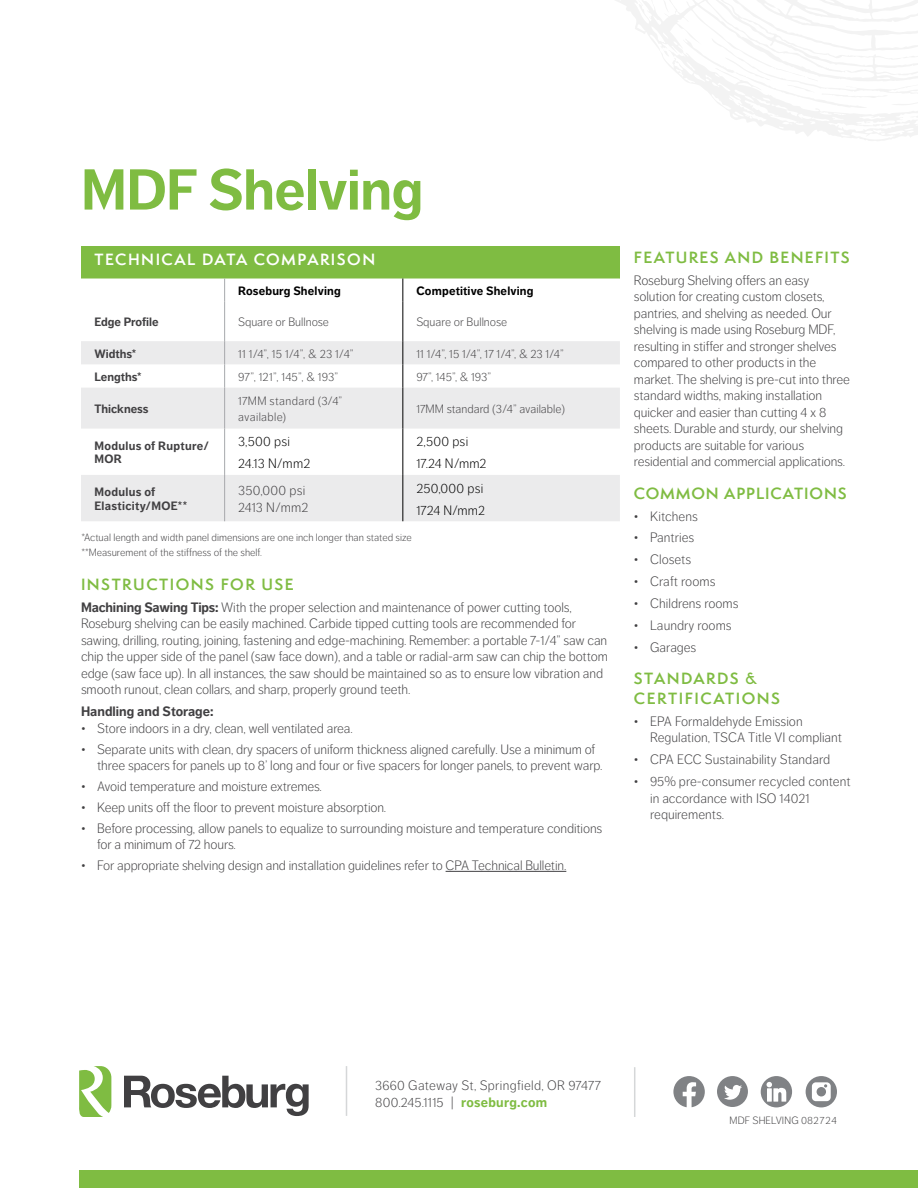
<style>
.page{position:relative;width:918px;height:1188px;background:#fff}
.page>*{position:absolute;margin:0;border:0;box-sizing:border-box;transform-origin:0 0}
.t1{font:700 57px "Dagny Pro";letter-spacing:-.01em;color:#7fbc42}
.t2{font:600 15px/19.5px "Semplicita Pro";letter-spacing:.09em;color:#7fbc42}
.t3{font:600 15px "Semplicita Pro";letter-spacing:.1em;color:#fff}
.t4{font:600 15px "Semplicita Pro";letter-spacing:.06em;color:#7fbc42}
.t5{font:300 13.5px/16.5px "Dagny Pro";letter-spacing:-.01em;color:#414042}
.t6{font:300 13.5px/17.4px "Dagny Pro";letter-spacing:.02em;color:#414042}
.t7{font:300 13.5px/21.9px "Dagny Pro";letter-spacing:.015em;color:#000}
.t8{font:700 13.5px "Dagny Pro";color:#414042}
.t9{font:300 12px "Dagny Pro";color:#414042}
.t10{font:700 12px/13.5px "Dagny Pro";letter-spacing:.02em;color:#414042}
.t11{font:700 12px "Dagny Pro";letter-spacing:.015em;color:#000}
.t12{font:700 12px "Dagny Pro";color:#414042}
.t13{font:300 12px/16.5px "Dagny Pro";letter-spacing:.025em;color:#414042}
.t14{font:300 10.5px/15px "Dagny Pro";color:#414042}
.s1{font-weight:700}
.s2{font-weight:700;color:#7fbc42}
</style>
<div class="page">
<div style="left:81px;top:246px;width:539px;height:33px;background:#7fbc42"></div>
<svg style="left:81px;top:341px;width:539px;height:180px;fill:#ebebec"></svg>
<svg style="left:224px;top:279px;width:1px;height:23px"></svg>
<hr style="left:224px;top:302px;width:1px;height:39px;background:#a7a9ac">
<svg style="left:224px;top:341px;width:1px;height:47px"></svg>
<hr style="left:224px;top:388px;width:1px;height:41px;background:#a7a9ac">
<hr style="left:224px;top:429px;width:1px;height:46px;background:#a7a9ac">
<hr style="left:224px;top:475px;width:1px;height:46px;background:#a7a9ac">
<svg style="left:403px;top:279px;width:1px;height:23px"></svg>
<hr style="left:403px;top:302px;width:1px;height:39px;background:#000">
<svg style="left:403px;top:341px;width:1px;height:47px"></svg>
<hr style="left:403px;top:388px;width:1px;height:41px;background:#000">
<hr style="left:403px;top:429px;width:1px;height:46px;background:#000">
<hr style="left:403px;top:475px;width:1px;height:46px;background:#000">
<hr style="left:446px;top:871px;width:120px;height:1px;background:#414042">
<div style="left:79px;top:1171px;width:839px;height:17px;background:#7fbc42"></div>
<hr style="left:346px;top:1066px;width:1px;height:50px;background:#d5d7d8">
<hr style="left:634px;top:1067px;width:1px;height:50px;background:#d5d7d8">
<svg style="left:616px;top:0;width:302px;height:141px"></svg>
<svg style="left:683px;top:22px;width:235px;height:86px"></svg>
<svg style="left:79px;top:1066px;width:32px;height:51px"></svg>
<svg style="left:124px;top:1076px;width:185px;height:40px"></svg>
<svg style="left:761px;top:1076px;width:31px;height:31px"></svg>
<svg style="left:806px;top:1076px;width:31px;height:31px"></svg>
<svg style="left:717px;top:1076px;width:31px;height:31px"></svg>
<svg style="left:673px;top:1076px;width:32px;height:31px"></svg>
<h1 class="t1" style="left:81px;top:156px;width:344px">MDF Shelving</h1>
<p class="t3" style="left:94px;top:248px;width:282px">TECHNICAL DATA COMPARISON</p>
<p class="t11" style="left:238px;top:284px;width:104px">Roseburg Shelving</p>
<p class="t11" style="left:416px;top:284px;width:119px">Competitive Shelving</p>
<p class="t12" style="left:94px;top:315px;width:66px">Edge Profile</p>
<p class="t9" style="left:238px;top:315px;width:92px">Square or Bullnose</p>
<p class="t9" style="left:416px;top:315px;width:92px">Square or Bullnose</p>
<p class="t10" style="left:95px;top:347px;width:43px">Widths*</p>
<p class="t9" style="left:238px;top:347px;width:117px">11 1/4”, 15 1/4”, &amp; 23 1/4”</p>
<p class="t9" style="left:416px;top:347px;width:149px">11 1/4”, 15 1/4”, 17 1/4”, &amp; 23 1/4”</p>
<p class="t12" style="left:95px;top:370px;width:49px">Lengths*</p>
<p class="t9" style="left:238px;top:370px;width:102px">97”, 121”, 145”, &amp; 193”</p>
<p class="t9" style="left:416px;top:370px;width:76px">97”, 145”, &amp; 193”</p>
<p class="t12" style="left:95px;top:402px;width:56px">Thickness</p>
<p class="t13" style="left:238px;top:392px;width:106px">17MM standard (3/4” available)</p>
<p class="t9" style="left:416px;top:402px;width:150px">17MM standard (3/4” available)</p>
<p class="t10" style="left:95px;top:439px;width:116px">Modulus of Rupture/<br>MOR</p>
<p class="t7" style="left:238px;top:431px;width:74px">3,500 psi<br>24.13 N/mm2</p>
<p class="t7" style="left:416px;top:431px;width:72px">2,500 psi<br>17.24 N/mm2</p>
<p class="t10" style="left:94px;top:485px;width:94px">Modulus of<br>Elasticity/MOE**</p>
<p class="t6" style="left:238px;top:482px;width:72px">350,000 psi<br>2413 N/mm2</p>
<p class="t7" style="left:416px;top:477px;width:70px">250,000 psi<br>1724 N/mm2</p>
<p class="t14" style="left:81px;top:530px;width:332px">*Actual length and width panel dimensions are one inch longer than stated size **Measurement of the stiffness of the shelf.</p>
<p class="t2" style="left:81px;top:575px;width:214px">INSTRUCTIONS FOR USE</p>
<p class="t5" style="left:81px;top:599px;width:528px"><span class="s1">Machining Sawing Tips:</span> With the proper selection and maintenance of power cutting tools, Roseburg shelving can be easily machined. Carbide tipped cutting tools are recommended for sawing, drilling, routing, joining, fastening and edge-machining. Remember: a portable 7-1/4” saw can chip the upper side of the panel (saw face down), and a table or radial-arm saw can chip the bottom edge (saw face up). In all instances, the saw should be maintained so as to ensure low vibration and smooth runout, clean collars, and sharp, properly ground teeth.</p>
<p class="t8" style="left:81px;top:704px;width:134px">Handling and Storage:</p>
<p class="t5" style="left:81px;top:720px;width:273px">• Store indoors in a dry, clean, well ventilated area.</p>
<p class="t5" style="left:97px;top:741px;width:507px;text-indent:-16px">• Separate units with clean, dry spacers of uniform thickness aligned carefully. Use a minimum of three spacers for panels up to 8’ long and four or five spacers for longer panels, to prevent warp.</p>
<p class="t5" style="left:81px;top:778px;width:242px">• Avoid temperature and moisture extremes.</p>
<p class="t5" style="left:81px;top:799px;width:307px">• Keep units off the floor to prevent moisture absorption.</p>
<p class="t5" style="left:97px;top:820px;width:507px;text-indent:-16px">• Before processing, allow panels to equalize to surrounding moisture and temperature conditions for a minimum of 72 hours.</p>
<p class="t5" style="left:81px;top:857px;width:487px">• For appropriate shelving design and installation guidelines refer to CPA Technical Bulletin.</p>
<p class="t2" style="left:634px;top:247px;width:217px">FEATURES AND BENEFITS</p>
<p class="t5" style="left:634px;top:272px;width:218px">Roseburg Shelving offers an easy solution for creating custom closets, pantries, and shelving as needed. Our shelving is made using Roseburg MDF, resulting in stiffer and stronger shelves compared to other products in the market. The shelving is pre-cut into three standard widths, making installation quicker and easier than cutting 4 x 8 sheets. Durable and sturdy, our shelving products are suitable for various residential and commercial applications.</p>
<p class="t4" style="left:634px;top:482px;width:214px">COMMON APPLICATIONS</p>
<p class="t5" style="left:634px;top:508px;width:65px">• Kitchens</p>
<p class="t5" style="left:634px;top:530px;width:62px">• Pantries</p>
<p class="t5" style="left:634px;top:552px;width:59px">• Closets</p>
<p class="t5" style="left:634px;top:573px;width:83px">• Craft rooms</p>
<p class="t5" style="left:634px;top:595px;width:106px">• Childrens rooms</p>
<p class="t5" style="left:634px;top:617px;width:99px">• Laundry rooms</p>
<p class="t5" style="left:634px;top:639px;width:64px">• Garages</p>
<p class="t2" style="left:634px;top:669px;width:148px">STANDARDS &amp;<br>CERTIFICATIONS</p>
<p class="t5" style="left:650px;top:713px;width:194px;text-indent:-16px">• EPA Formaldehyde Emission<br>Regulation, TSCA Title VI compliant</p>
<p class="t5" style="left:634px;top:751px;width:198px">• CPA ECC Sustainability Standard</p>
<p class="t5" style="left:650px;top:773px;width:202px;text-indent:-16px">• 95% pre-consumer recycled content in accordance with ISO 14021 requirements.</p>
<p class="t6" style="left:375px;top:1077px;width:227px;line-height:16.5px">3660 Gateway St, Springfield, OR 97477<br>800.245.1115 | <span class="s2">roseburg.com</span></p>
<p class="t14" style="left:730px;top:1113px;width:109px">MDF SHELVING 082724</p>
</div>
